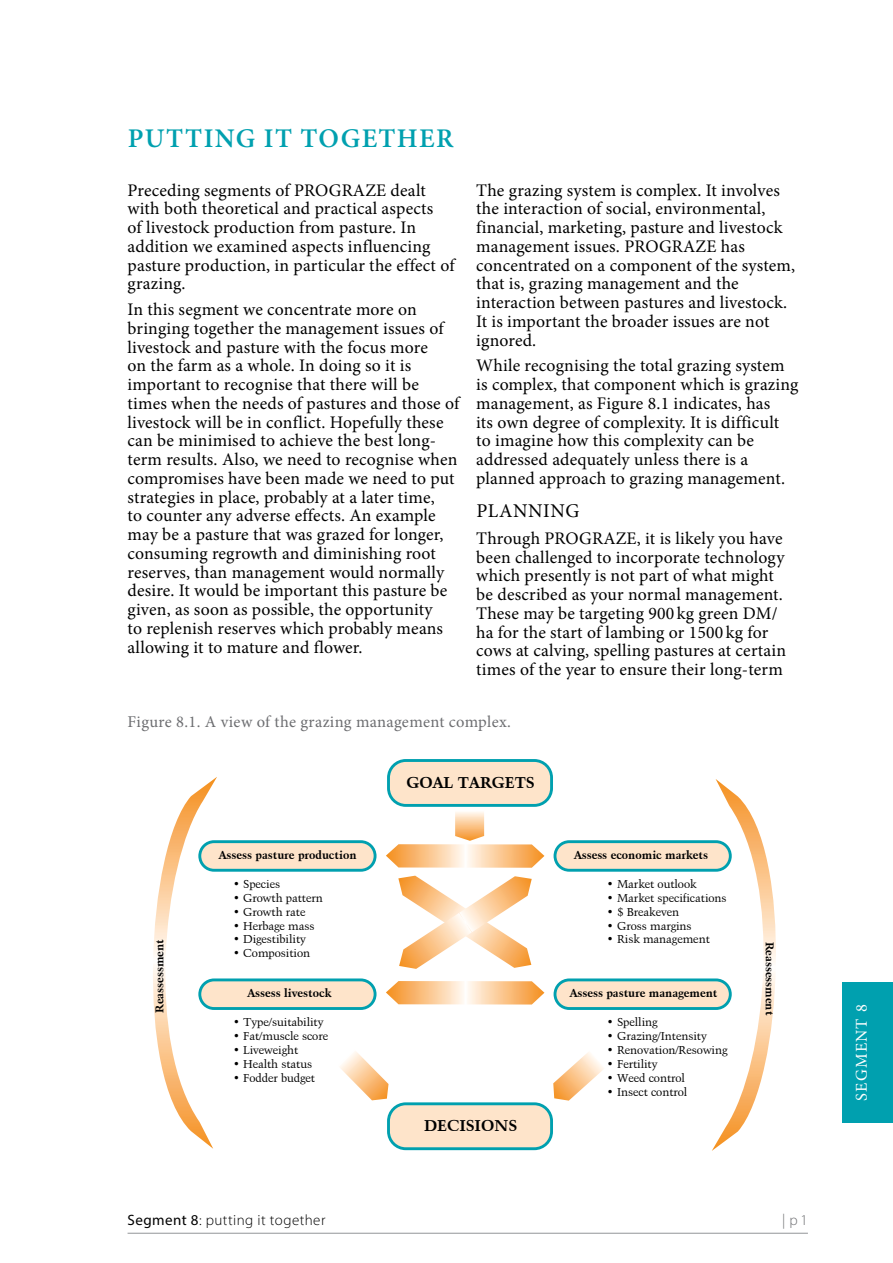
<style>
.page{position:relative;width:893px;height:1263px;background:#fff}
.page>*{position:absolute;margin:0;border:0;box-sizing:border-box;transform-origin:0 0}
.Chapter_head{font:600 27px "Minion Pro";letter-spacing:.05em;color:#00a0af}
.subhead_1{font:19.5px "Minion Pro";letter-spacing:.03em;color:#000}
.text_body{font:17.7px/18.8px "Minion Pro";letter-spacing:.01em;color:#000}
.t1{font:16.5px "Minion Pro";letter-spacing:.02em;color:#6d6e71}
.t2{font:16.5px "Minion Pro";letter-spacing:.07em;color:#fff}
.t3{font:700 15.9px "Kuenstler 480 BT";letter-spacing:.005em;color:#000}
.t4{font:300 15px "Myriad Pro";letter-spacing:.03em;color:#000}
.t5{font:300 15px "Myriad Pro";color:#6d6e71}
.t6{font:11.55px "Kuenstler 480 BT";color:#000}
.t7{font:700 11.55px "Kuenstler 480 BT";color:#000}
.s1{font-weight:400}
</style>
<div class="page">
<hr style="left:128px;top:1233px;width:680px;height:1px;background:#939598">
<div style="left:842px;top:982px;width:51px;height:141px;background:#00a0af"></div>
<div style="left:200px;top:842px;width:175px;height:28px;background:#fee4ca;border-radius:14px"></div>
<div style="left:198px;top:840px;width:178px;height:32px;border:3px solid #00a0af;border-radius:14px"></div>
<div style="left:200px;top:980px;width:175px;height:28px;background:#fee4ca;border-radius:14px"></div>
<div style="left:198px;top:978px;width:178px;height:32px;border:3px solid #00a0af;border-radius:14px"></div>
<div style="left:555px;top:842px;width:175px;height:28px;background:#fee4ca;border-radius:14px"></div>
<div style="left:554px;top:840px;width:178px;height:32px;border:3px solid #00a0af;border-radius:14px"></div>
<div style="left:555px;top:980px;width:175px;height:28px;background:#fee4ca;border-radius:14px"></div>
<div style="left:554px;top:978px;width:178px;height:32px;border:3px solid #00a0af;border-radius:14px"></div>
<div style="left:388px;top:760px;width:164px;height:45px;background:#fee4ca;border-radius:17px"></div>
<div style="left:387px;top:759px;width:166px;height:48px;border:3px solid #00a0af;border-radius:17px"></div>
<div style="left:388px;top:1104px;width:164px;height:45px;background:#fee4ca;border-radius:17px"></div>
<div style="left:387px;top:1102px;width:166px;height:48px;border:3px solid #00a0af;border-radius:17px"></div>
<svg style="left:386px;top:981px;width:158px;height:23px;background:#fbcc9a"></svg>
<svg style="left:398px;top:876px;width:134px;height:93px"></svg>
<svg style="left:386px;top:812px;width:158px;height:56px"></svg>
<svg style="left:340px;top:1051px;width:48px;height:49px"></svg>
<svg style="left:553px;top:1052px;width:51px;height:49px"></svg>
<svg style="left:712px;top:779px;width:64px;height:372px"></svg>
<svg style="left:153px;top:777px;width:64px;height:372px"></svg>
<p class="Chapter_head" style="left:128px;top:120px;width:327px">PUTTING IT TOGETHER</p>
<p class="text_body" style="left:128px;top:181px;width:328px">Preceding segments of PROGRAZE dealt with both theoretical and practical aspects<br>of livestock production from pasture. In addition we examined aspects influencing pasture production, in particular the effect of grazing.</p>
<p class="text_body" style="left:128px;top:300px;width:333px">In this segment we concentrate more on bringing together the management issues of livestock and pasture with the focus more<br>on the farm as a whole. In doing so it is important to recognise that there will be times when the needs of pastures and those of livestock will be in conflict. Hopefully these can be minimised to achieve the best long&shy;term results. Also, we need to recognise when compromises have been made we need to put strategies in place, probably at a later time,<br>to counter any adverse effects. An example may be a pasture that was grazed for longer, consuming regrowth and diminishing root reserves, than management would normally desire. It would be important this pasture be given, as soon as possible, the opportunity<br>to replenish reserves which probably means allowing it to mature and flower.</p>
<p class="text_body" style="left:476px;top:181px;width:321px">The grazing system is complex. It involves the interaction of social, environmental, financial, marketing, pasture and livestock management issues. PROGRAZE has concentrated on a component of the system, that is, grazing management and the interaction between pastures and livestock.<br>It is important the broader issues are not ignored.</p>
<p class="text_body" style="left:476px;top:356px;width:324px">While recognising the total grazing system is complex, that component which is grazing management, as Figure 8.1 indicates, has<br>its own degree of complexity. It is difficult<br>to imagine how this complexity can be addressed adequately unless there is a planned approach to grazing management.</p>
<p class="subhead_1" style="left:476px;top:498px;width:105px">PLANNING</p>
<p class="text_body" style="left:476px;top:529px;width:311px">Through PROGRAZE, it is likely you have been challenged to incorporate technology which presently is not part of what might be described as your normal management.<br>These may be targeting 900 kg green DM/ ha for the start of lambing or 1500 kg for cows at calving, spelling pastures at certain times of the year to ensure their long-term</p>
<p class="t1" style="left:128px;top:710px;width:385px">Figure 8.1. A view of the grazing management complex.</p>
<p class="t7" style="left:219px;top:848px;width:139px">Assess pasture production</p>
<p class="t3" style="left:406px;top:772px;width:130px">GOAL TARGETS</p>
<p class="t7" style="left:574px;top:848px;width:136px">Assess economic markets</p>
<p class="t6" style="left:607px;top:877px;width:91px">• Market outlook</p>
<p class="t6" style="left:607px;top:891px;width:121px">• Market specifications</p>
<p class="t6" style="left:607px;top:905px;width:74px">• $ Breakeven</p>
<p class="t6" style="left:607px;top:918px;width:86px">• Gross margins</p>
<p class="t6" style="left:607px;top:932px;width:104px">• Risk management</p>
<p class="t6" style="left:233px;top:877px;width:49px">• Species</p>
<p class="t6" style="left:233px;top:891px;width:91px">• Growth pattern</p>
<p class="t6" style="left:233px;top:905px;width:74px">• Growth rate</p>
<p class="t6" style="left:233px;top:918px;width:83px">• Herbage mass</p>
<p class="t6" style="left:233px;top:932px;width:74px">• Digestibility</p>
<p class="t6" style="left:233px;top:946px;width:79px">• Composition</p>
<p class="t7" style="left:152px;top:1013px;width:75px;rotate:-90deg">Reassessment</p>
<p class="t7" style="left:777px;top:942px;width:75px;rotate:90deg">Reassessment</p>
<p class="t7" style="left:248px;top:986px;width:85px">Assess livestock</p>
<p class="t7" style="left:570px;top:986px;width:149px">Assess pasture management</p>
<p class="t6" style="left:233px;top:1015px;width:92px">• Type/suitability</p>
<p class="t6" style="left:233px;top:1029px;width:97px">• Fat/muscle score</p>
<p class="t6" style="left:233px;top:1043px;width:67px">• Liveweight</p>
<p class="t6" style="left:233px;top:1057px;width:81px">• Health status</p>
<p class="t6" style="left:233px;top:1070px;width:84px">• Fodder budget</p>
<p class="t3" style="left:424px;top:1116px;width:95px">DECISIONS</p>
<p class="t6" style="left:607px;top:1015px;width:52px">• Spelling</p>
<p class="t6" style="left:607px;top:1029px;width:101px">• Grazing/Intensity</p>
<p class="t6" style="left:607px;top:1043px;width:122px">• Renovation/Resowing</p>
<p class="t6" style="left:607px;top:1057px;width:52px">• Fertility</p>
<p class="t6" style="left:607px;top:1070px;width:80px">• Weed control</p>
<p class="t6" style="left:607px;top:1084px;width:82px">• Insect control</p>
<p class="t4" style="left:128px;top:1211px;width:199px"><span class="s1">Segment 8</span>: putting it together</p>
<p class="t5" style="left:782px;top:1211px;width:27px">| p1</p>
<p class="t2" style="left:850px;top:1100px;width:98px;rotate:-90deg">SEGMENT 8</p>
</div>
